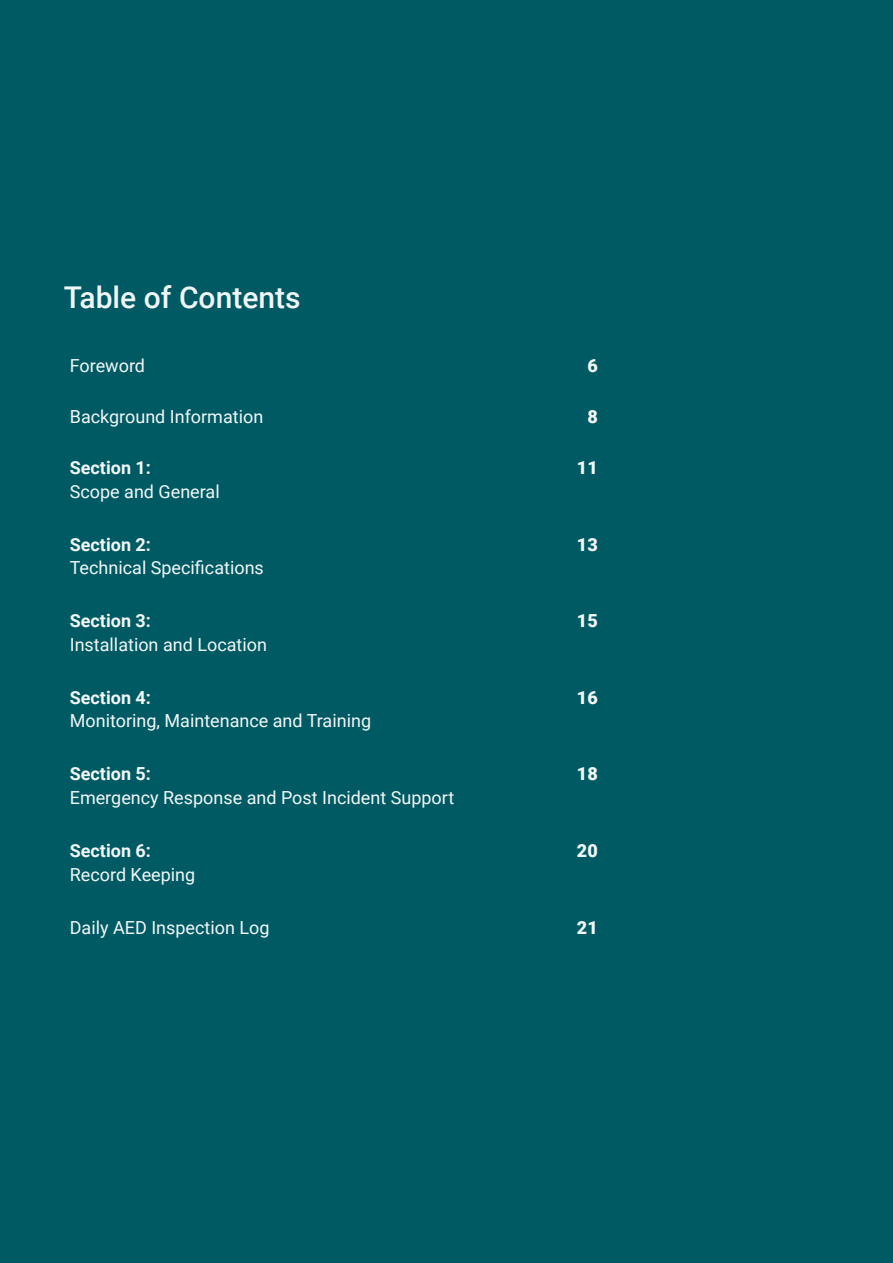
<style>
.page{position:relative;width:893px;height:1263px;background:#005a63}
.page>*{position:absolute;margin:0;border:0;box-sizing:border-box;transform-origin:0 0}
.t1{font:500 30px "Roboto";color:#f0f6f6}
.t2{font:18px "Roboto";color:#f2f7f7}
.t3{font:700 18px "Roboto";color:#f2f7f7}
.t4{font:900 18px "Roboto";color:#f2f7f7}
</style>
<div class="page">
<h1 class="t1" style="left:64px;top:276px;width:238px">Table of Contents</h1>
<p class="t2" style="left:70px;top:353px;width:77px">Foreword</p>
<p class="t4" style="left:587px;top:353px;width:12px">6</p>
<p class="t2" style="left:70px;top:404px;width:195px">Background Information</p>
<p class="t4" style="left:587px;top:404px;width:12px">8</p>
<p class="t3" style="left:70px;top:455px;width:83px">Section 1:</p>
<p class="t2" style="left:70px;top:479px;width:151px">Scope and General</p>
<p class="t4" style="left:577px;top:455px;width:22px">11</p>
<p class="t3" style="left:70px;top:532px;width:83px">Section 2:</p>
<p class="t2" style="left:70px;top:555px;width:196px">Technical Specifications</p>
<p class="t3" style="left:70px;top:608px;width:83px">Section 3:</p>
<p class="t2" style="left:70px;top:632px;width:199px">Installation and Location</p>
<p class="t3" style="left:70px;top:685px;width:83px">Section 4:</p>
<p class="t2" style="left:70px;top:708px;width:303px">Monitoring, Maintenance and Training</p>
<p class="t3" style="left:70px;top:761px;width:83px">Section 5:</p>
<p class="t2" style="left:70px;top:785px;width:386px">Emergency Response and Post Incident Support</p>
<p class="t3" style="left:70px;top:838px;width:83px">Section 6:</p>
<p class="t2" style="left:70px;top:861px;width:127px">Record Keeping</p>
<p class="t4" style="left:577px;top:532px;width:22px">13</p>
<p class="t4" style="left:577px;top:608px;width:22px">15</p>
<p class="t4" style="left:577px;top:685px;width:22px">16</p>
<p class="t4" style="left:577px;top:761px;width:22px">18</p>
<p class="t4" style="left:577px;top:838px;width:22px">20</p>
<p class="t2" style="left:70px;top:914px;width:201px">Daily AED Inspection Log</p>
<p class="t4" style="left:577px;top:914px;width:22px">21</p>
</div>
